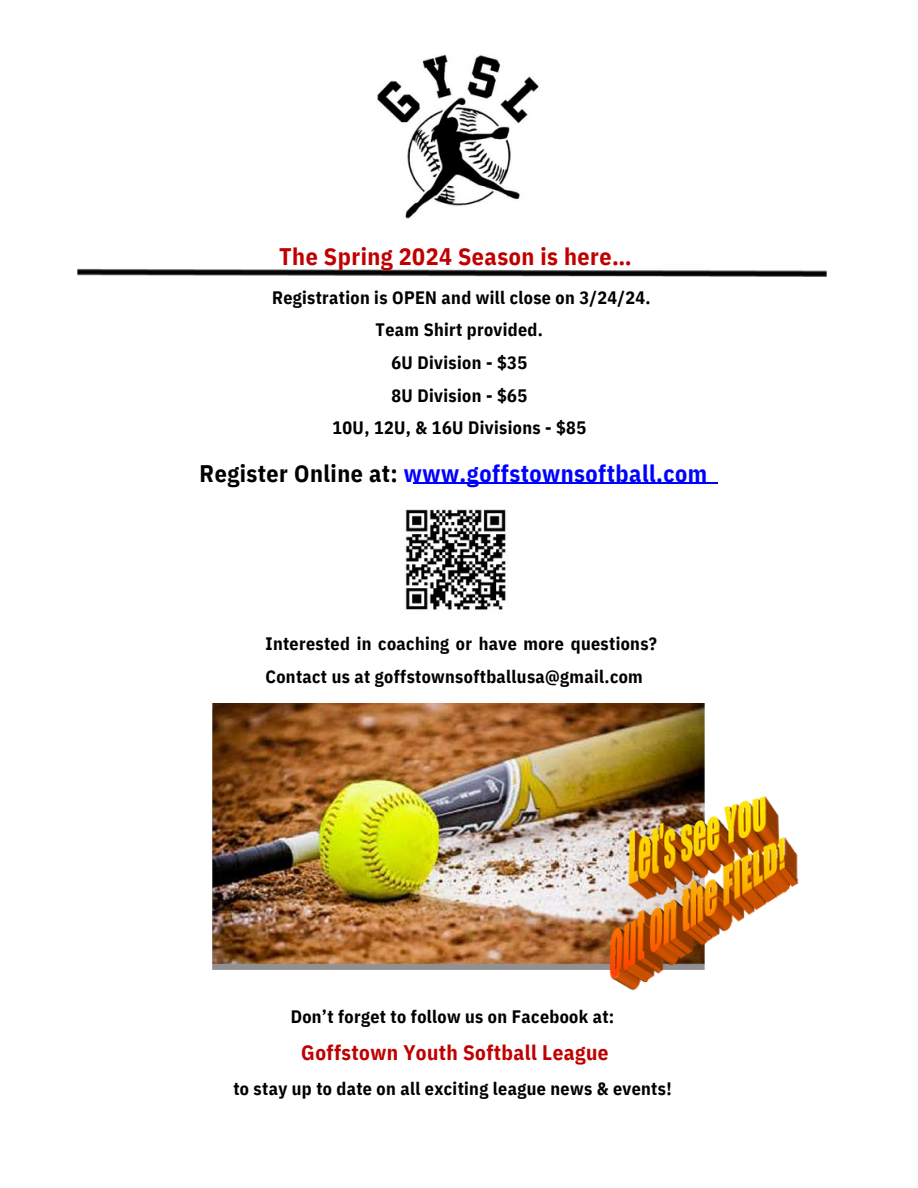
<style>
.page{position:relative;width:918px;height:1188px;background:#fff}
.page>*{position:absolute;margin:0;border:0;box-sizing:border-box;transform-origin:0 0}
.t1{font:700 24px "IBM Plex Sans Cond";letter-spacing:.02em;color:#00f}
.t2{font:700 24px "IBM Plex Sans Cond";letter-spacing:.02em;color:#c00000}
.t3{font:700 21px "IBM Plex Sans Cond";letter-spacing:.02em;color:#c00000}
.t4{font:700 18px/32.7px "IBM Plex Sans Cond";letter-spacing:.02em;color:#000;text-align:center}
.s1{color:#000}
</style>
<div class="page">
<img style="left:212px;top:703px;width:493px;height:267px">
<hr style="left:413px;top:482px;width:305px;height:1px;background:#00f">
<img style="left:377px;top:54px;width:162px;height:165px">
<img style="left:405px;top:509px;width:101px;height:101px">
<img style="left:78px;top:269px;width:748px;height:7px">
<img style="left:602px;top:789px;width:197px;height:202px">
<h1 class="t2" style="left:279px;top:240px;width:354px">The Spring 2024 Season is here…</h1>
<p class="t4" style="left:272px;top:281px;width:380px">Registration is OPEN and will close on 3/24/24.<br>Team Shirt provided.<br>6U Division - $35<br>8U Division - $65<br>10U, 12U, &amp; 16U Divisions - $85</p>
<h1 class="t1" style="left:200px;top:457px;width:509px"><span class="s1">Register Online at:</span> www.goffstownsoftball.com</h1>
<p class="t4" style="left:266px;top:626px;width:393px;line-height:33.8px;text-align:left">Interested in coaching or have more questions?<br>Contact us at goffstownsoftballusa@gmail.com</p>
<p class="t4" style="left:291px;top:1000px;width:325px">Don’t forget to follow us on Facebook at:</p>
<p class="t3" style="left:301px;top:1039px;width:309px">Goffstown Youth Softball League</p>
<p class="t4" style="left:233px;top:1072px;width:440px">to stay up to date on all exciting league news &amp; events!</p>
</div>
